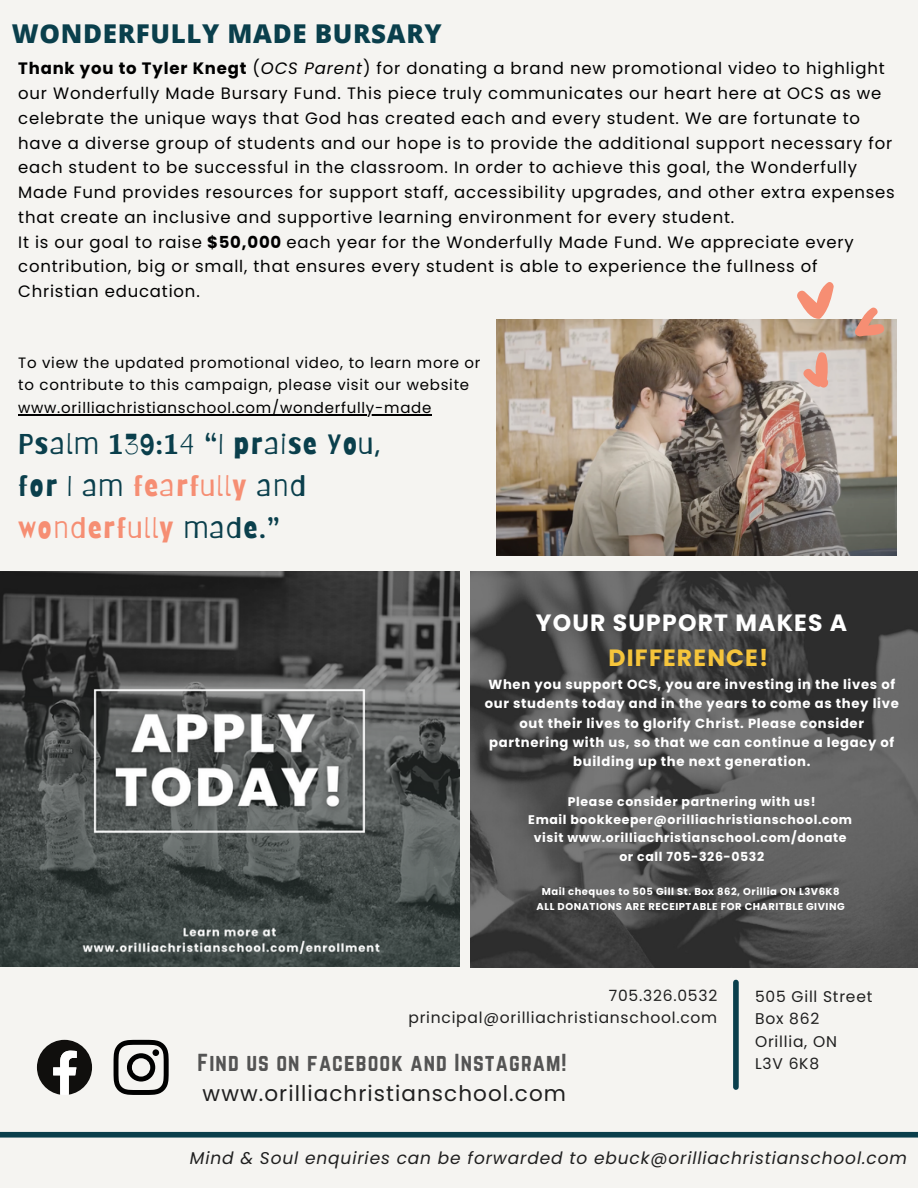
<style>
.page{position:relative;width:918px;height:1188px;background:#f5f4f1}
.page>*{position:absolute;margin:0;border:0;box-sizing:border-box;transform-origin:0 0}
.t1{font:28.5px/41.7px "Barriecito";letter-spacing:.05em;color:#0a3f4c}
.t2{font:800 25.95px "Open Sans";letter-spacing:.025em;color:#0a3f4c}
.t3{font:700 23.55px/35px "Poppins";letter-spacing:.05em;color:#fff;text-align:center}
.t4{font:21.45px "Poppins";letter-spacing:.05em;color:#1f1f1f}
.t5{font:21.45px "Norwester";letter-spacing:.05em;color:#545454}
.t6{font:italic 16.95px "Poppins";letter-spacing:.05em;color:#1f1f1f}
.t7{font:16.5px/24.8px "Poppins";letter-spacing:.05em;color:#000}
.t8{font:15.45px "Poppins";letter-spacing:.05em;color:#1f1f1f}
.t9{font:15px "Poppins";letter-spacing:.05em;color:#000}
.t10{font:700 13.2px/19.2px "Poppins";letter-spacing:.05em;color:#fff;text-align:center}
.t11{font:700 12.45px "Poppins";letter-spacing:.05em;color:#fff}
.t12{font:700 10.05px "Poppins";letter-spacing:.05em;color:#fff}
.s1{font-weight:700}
.s2{font-style:italic}
.s3{color:#f68e73}
.s4{color:#f6c53b}
</style>
<div class="page">
<img style="left:470px;top:571px;width:448px;height:396px">
<div style="left:733px;top:982px;width:6px;height:105px;background:#0a3f4c"></div>
<svg style="left:37px;top:1040px;width:55px;height:55px"></svg>
<svg style="left:114px;top:1040px;width:55px;height:55px"></svg>
<div style="left:152px;top:1049px;width:7px;height:7px;background:#010101;border-radius:50%"></div>
<div style="left:0;top:1132px;width:918px;height:6px;background:#0a3f4c"></div>
<img style="left:497px;top:319px;width:400px;height:236px">
<svg style="left:801px;top:351px;width:29px;height:38px"></svg>
<svg style="left:797px;top:282px;width:37px;height:37px"></svg>
<svg style="left:853px;top:307px;width:33px;height:30px"></svg>
<img style="left:0;top:571px;width:459px;height:396px">
<hr style="left:18px;top:414px;width:414px;height:1px;background:#000">
<p class="t2" style="left:12px;top:15px;width:431px">WONDERFULLY MADE BURSARY</p>
<p class="t7" style="left:18px;top:56px;width:878px"><span class="s1">Thank you to Tyler Knegt</span> (<span class="s2">OCS Parent</span>) for donating a brand new promotional video to highlight our Wonderfully Made Bursary Fund. This piece truly communicates our heart here at OCS as we celebrate the unique ways that God has created each and every student. We are fortunate to have a diverse group of students and our hope is to provide the additional support necessary for each student to be successful in the classroom. In order to achieve this goal, the Wonderfully Made Fund provides resources for support staff, accessibility upgrades, and other extra expenses that create an inclusive and supportive learning environment for every student.</p>
<p class="t7" style="left:18px;top:229px;width:837px">It is our goal to raise <span class="s1">$50,000</span> each year for the Wonderfully Made Fund. We appreciate every contribution, big or small, that ensures every student is able to experience the fullness of<br>Christian education.</p>
<p class="t9" style="left:18px;top:352px;width:464px">To view the updated promotional video, to learn more or</p>
<p class="t9" style="left:18px;top:375px;width:453px">to contribute to this campaign, please visit our website</p>
<p class="t9" style="left:18px;top:397px;width:415px">www.orilliachristianschool.com/wonderfully-made</p>
<p class="t1" style="left:18px;top:423px;width:363px">Psalm 139:14 “I praise You, for I am <span class="s3">fearfully</span> and <span class="s3">wonderfully</span> made.”</p>
<p class="t3" style="left:536px;top:605px;width:313px">YOUR SUPPORT MAKES A<br><span class="s4">DIFFERENCE!</span></p>
<p class="t10" style="left:485px;top:675px;width:416px">When you support OCS, you are investing in the lives of our students today and in the years to come as they live out their lives to glorify Christ. Please consider partnering with us, so that we can continue a legacy of building up the next generation.</p>
<p class="t11" style="left:568px;top:793px;width:249px">Please consider partnering with us!</p>
<p class="t11" style="left:528px;top:811px;width:325px">Email bookkeeper@orilliachristianschool.com</p>
<p class="t11" style="left:534px;top:829px;width:314px">visit www.orilliachristianschool.com/donate</p>
<p class="t11" style="left:619px;top:848px;width:146px">or call 705-326-0532</p>
<p class="t12" style="left:542px;top:884px;width:299px">Mail cheques to 505 Gill St. Box 862, Orillia ON L3V6K8</p>
<p class="t12" style="left:537px;top:899px;width:310px">ALL DONATIONS ARE RECEIPTABLE FOR CHARITBLE GIVING</p>
<p class="t8" style="left:609px;top:985px;width:110px">705.326.0532</p>
<p class="t8" style="left:408px;top:1007px;width:310px">principal@orilliachristianschool.com</p>
<p class="t5" style="left:198px;top:1049px;width:371px">Find us on facebook and Instagram!</p>
<p class="t4" style="left:203px;top:1079px;width:365px">www.orilliachristianschool.com</p>
<p class="t8" style="left:755px;top:986px;width:119px">505 Gill Street</p>
<p class="t8" style="left:755px;top:1008px;width:66px">Box 862</p>
<p class="t8" style="left:755px;top:1031px;width:83px">Orillia, ON</p>
<p class="t8" style="left:755px;top:1053px;width:66px">L3V 6K8</p>
<p class="t6" style="left:190px;top:1146px;width:719px">Mind &amp; Soul enquiries can be forwarded to ebuck@orilliachristianschool.com</p>
</div>
